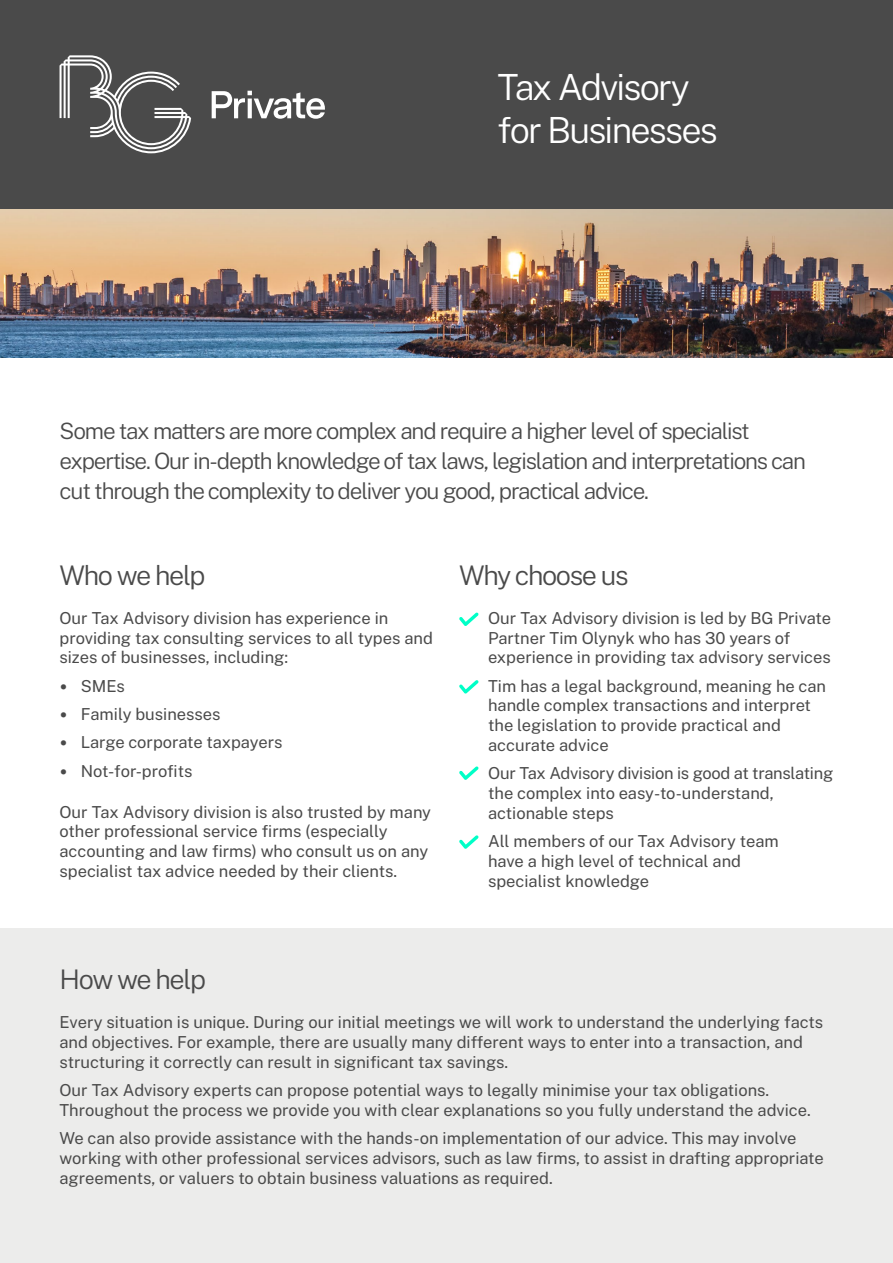
<style>
.page{position:relative;width:893px;height:1263px;background:#fff}
.page>*{position:absolute;margin:0;border:0;box-sizing:border-box;transform-origin:0 0}
.t1{font:300 36px/43.2px "Public Sans";letter-spacing:-.05em;color:#fff}
.t2{font:300 27px "Public Sans";letter-spacing:-.05em;color:#4a4a4a}
.t3{font:300 22.5px/30px "Public Sans";letter-spacing:-.05em;color:#4a4a4a}
.t4{font:16.5px/19.8px "Public Sans";color:#4a4a4a}
.s1{font-family:"Calibri"}
</style>
<div class="page">
<img style="left:0;top:209px;width:893px;height:148px">
<div style="left:0;top:0;width:893px;height:209px;background:#4a4a4a"></div>
<svg style="left:212px;top:91px;width:113px;height:28px"></svg>
<svg style="left:60px;top:55px;width:131px;height:98px"></svg>
<div style="left:0;top:928px;width:893px;height:335px;background:#ececeb"></div>
<svg style="left:459px;top:612px;width:20px;height:14px"></svg>
<svg style="left:459px;top:680px;width:20px;height:13px"></svg>
<svg style="left:459px;top:766px;width:20px;height:14px"></svg>
<svg style="left:459px;top:835px;width:20px;height:14px"></svg>
<h1 class="t1" style="left:497px;top:64px;width:222px">Tax Advisory for Businesses</h1>
<h3 class="t3" style="left:60px;top:415px;width:748px">Some tax matters are more complex and require a higher level of specialist expertise. Our in-depth knowledge of tax laws, legislation and interpretations can cut through the complexity to deliver you good, practical advice.</h3>
<h2 class="t2" style="left:60px;top:557px;width:148px">Who we help</h2>
<p class="t4" style="left:60px;top:607px;width:375px">Our Tax Advisory division has experience in providing tax consulting services to all types and sizes of businesses, including:</p>
<p class="t4" style="left:60px;top:675px;width:67px"><span class="s1">•</span> SMEs</p>
<p class="t4" style="left:60px;top:704px;width:162px"><span class="s1">•</span> Family businesses</p>
<p class="t4" style="left:60px;top:732px;width:224px"><span class="s1">•</span> Large corporate taxpayers</p>
<p class="t4" style="left:60px;top:760px;width:134px"><span class="s1">•</span> Not-for-profits</p>
<p class="t4" style="left:60px;top:801px;width:373px">Our Tax Advisory division is also trusted by many other professional service firms (especially accounting and law firms) who consult us on any specialist tax advice needed by their clients.</p>
<h2 class="t2" style="left:459px;top:557px;width:171px">Why choose us</h2>
<p class="t4" style="left:488px;top:607px;width:344px">Our Tax Advisory division is led by BG Private<br>Partner Tim Olynyk who has 30 years of experience in providing tax advisory services</p>
<p class="t4" style="left:488px;top:675px;width:339px">Tim has a legal background, meaning he can handle complex transactions and interpret the legislation to provide practical and accurate advice</p>
<p class="t4" style="left:488px;top:763px;width:347px">Our Tax Advisory division is good at translating the complex into easy-to-understand, actionable steps</p>
<p class="t4" style="left:488px;top:831px;width:292px">All members of our Tax Advisory team have a high level of technical and specialist knowledge</p>
<h2 class="t2" style="left:60px;top:962px;width:148px">How we help</h2>
<p class="t4" style="left:60px;top:1012px;width:765px">Every situation is unique. During our initial meetings we will work to understand the underlying facts and objectives. For example, there are usually many different ways to enter into a transaction, and structuring it correctly can result in significant tax savings.</p>
<p class="t4" style="left:60px;top:1079px;width:753px">Our Tax Advisory experts can propose potential ways to legally minimise your tax obligations.<br>Throughout the process we provide you with clear explanations so you fully understand the advice.</p>
<p class="t4" style="left:60px;top:1128px;width:766px">We can also provide assistance with the hands-on implementation of our advice. This may involve working with other professional services advisors, such as law firms, to assist in drafting appropriate agreements, or valuers to obtain business valuations as required.</p>
</div>
